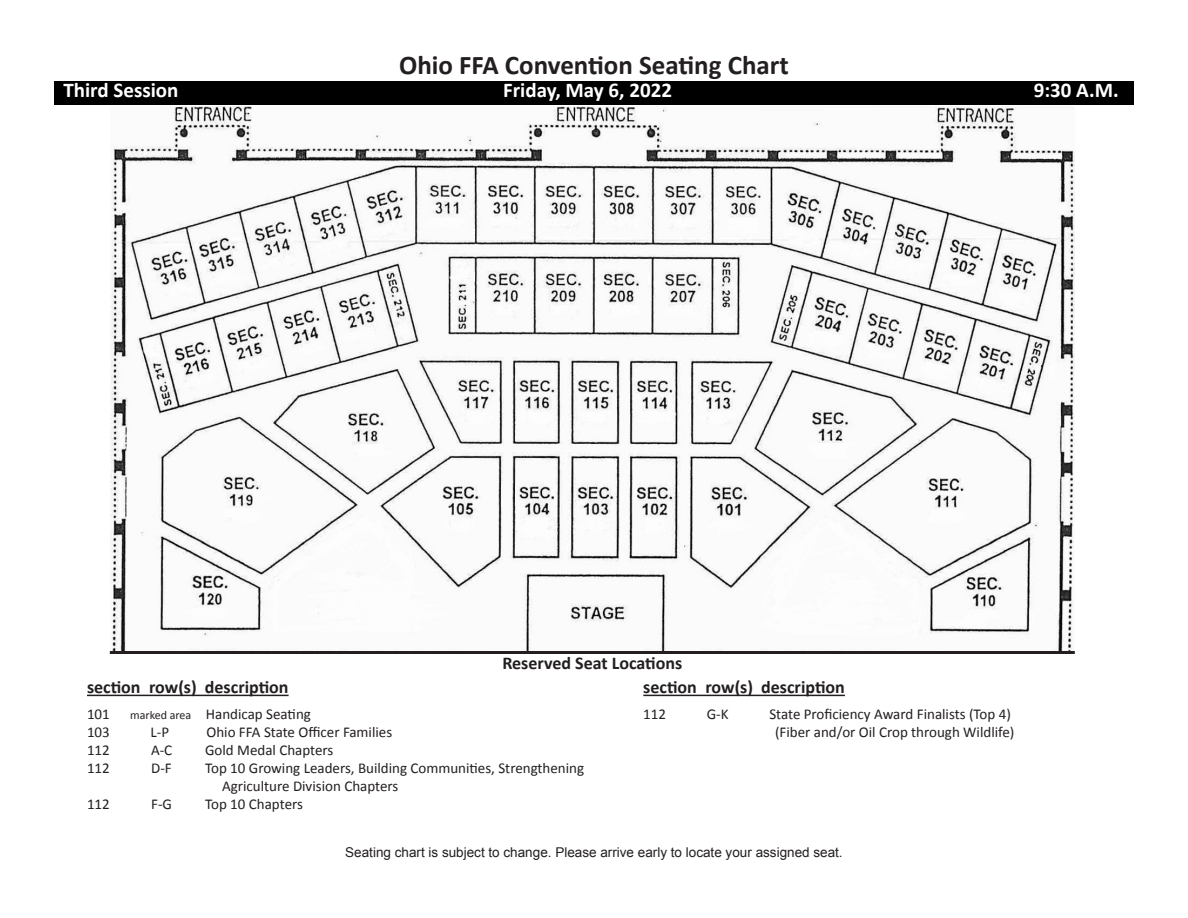
<style>
.page{position:relative;width:1188px;height:918px;background:#fff}
.page>*{position:absolute;margin:0;border:0;box-sizing:border-box;transform-origin:0 0}
.t1{font:700 27px "Calibri";color:#231f20}
.t2{font:700 21px "Calibri";color:#fff}
.t3{font:700 18px "Calibri";color:#231f20}
.t4{font:15px/18px "Calibri";color:#231f20}
.t5{font:13.5px "Arial";color:#231f20}
.s1{font-size:12px}
</style>
<div class="page">
<div style="left:54px;top:81px;width:1080px;height:23px;background:#000"></div>
<hr style="left:87px;top:695px;width:202px;height:1px;background:#231f20">
<hr style="left:643px;top:695px;width:202px;height:1px;background:#231f20">
<img style="left:110px;top:106px;width:965px;height:545px">
<hr style="left:110px;top:651px;width:965px;height:3px;background:#231f20">
<img style="left:804px;top:403px;width:52px;height:40px">
<p class="t1" style="left:399px;top:48px;width:391px">Ohio FFA Convention Seating Chart</p>
<p class="t2" style="left:63px;top:76px;width:117px">Third Session</p>
<p class="t2" style="left:503px;top:76px;width:170px">Friday, May 6, 2022</p>
<p class="t2" style="left:1034px;top:76px;width:86px">9:30 A.M.</p>
<p class="t3" style="left:502px;top:652px;width:181px">Reserved Seat Locations</p>
<p class="t3" style="left:87px;top:675px;width:203px">section row(s) description</p>
<p class="t3" style="left:643px;top:675px;width:203px">section row(s) description</p>
<p class="t4" style="left:87px;top:705px;width:24px">101</p>
<p class="t4" style="left:130px;top:705px;width:182px"><span class="s1">marked area</span> Handicap Seating</p>
<p class="t4" style="left:87px;top:723px;width:24px">103</p>
<p class="t4" style="left:150px;top:723px;width:20px">L-P</p>
<p class="t4" style="left:206px;top:723px;width:187px">Ohio FFA State Officer Families</p>
<p class="t4" style="left:87px;top:741px;width:24px">112</p>
<p class="t4" style="left:151px;top:741px;width:23px">A-C</p>
<p class="t4" style="left:205px;top:741px;width:130px">Gold Medal Chapters</p>
<p class="t4" style="left:87px;top:759px;width:24px">112</p>
<p class="t4" style="left:151px;top:759px;width:22px">D-F</p>
<p class="t4" style="left:222px;top:759px;width:364px;text-indent:-17px">Top 10 Growing Leaders, Building Communities, Strengthening<br>Agriculture Division Chapters</p>
<p class="t4" style="left:87px;top:795px;width:24px">112</p>
<p class="t4" style="left:151px;top:795px;width:22px">F-G</p>
<p class="t4" style="left:205px;top:795px;width:99px">Top 10 Chapters</p>
<p class="t4" style="left:643px;top:705px;width:24px">112</p>
<p class="t4" style="left:707px;top:705px;width:23px">G-K</p>
<p class="t4" style="left:769px;top:705px;width:243px">State Proficiency Award Finalists (Top 4)</p>
<p class="t4" style="left:775px;top:723px;width:241px">(Fiber and/or Oil Crop through Wildlife)</p>
<p class="t5" style="left:345px;top:843px;width:499px">Seating chart is subject to change. Please arrive early to locate your assigned seat.</p>
</div>
